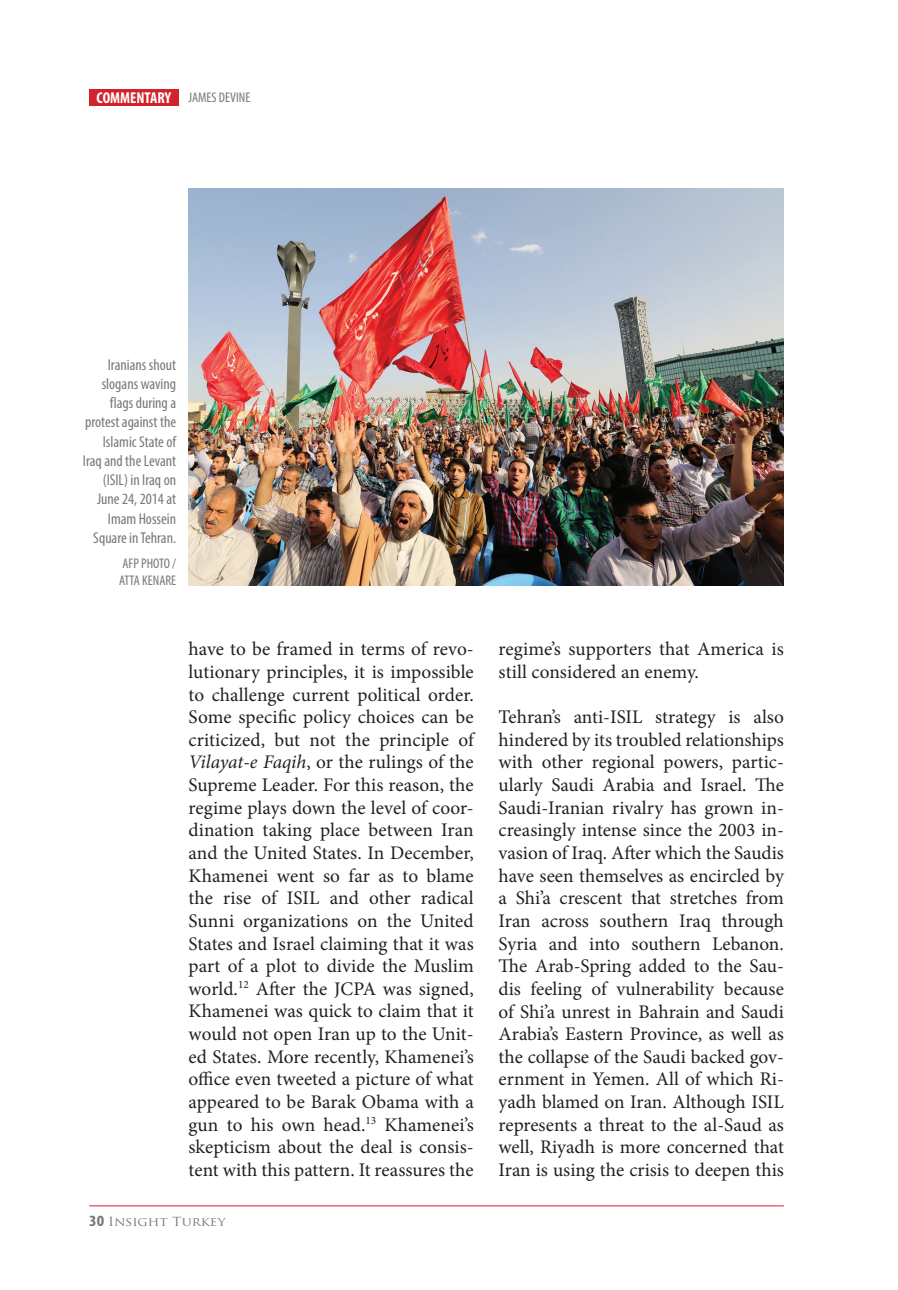
<style>
.page{position:relative;width:898px;height:1290px;background:#fff}
.page>*{position:absolute;margin:0;border:0;box-sizing:border-box;transform-origin:0 0}
.t1{font:19.25px/22.6px "Minion Pro";color:#231f20;text-align:justify}
.t2{font:condensed 15.75px/19.2px "Myriad Pro";color:#76787b;text-align:right}
.t3{font:condensed 14px/17.5px "Myriad Pro";color:#76787b}
.t4{font:12.25px "Trajan Pro";color:#76787b;scale:1.11 1}
.s1{font-weight:700;font-size:15.75px;color:#fff}
.s2{font-style:italic}
.s3{font-family:"Myriad Pro";font-weight:700;font-stretch:condensed;font-size:15.75px}
</style>
<div class="page">
<div style="left:89px;top:89px;width:90px;height:17px;background:#d1232a"></div>
<hr style="left:89px;top:1205px;width:695px;height:1px;background:#d1232a">
<img style="left:189px;top:189px;width:595px;height:396px">
<p class="t3" style="left:97px;top:89px;width:155px"><span class="s1">COMMENTARY</span> JAMES DEVINE</p>
<p class="t2" style="left:83px;top:355px;width:95px">Iranians shout slogans waving flags during a protest against the<br>Islamic State of<br>Iraq and the Levant (ISIL) in Iraq on<br>June 24, 2014 at<br>Imam Hossein<br>Square in Tehran.</p>
<p class="t3" style="left:119px;top:554px;width:58px">AFP PHOTO /<br>ATTA KENARE</p>
<p class="t1" style="left:189px;top:638px;width:287px">have to be framed in terms of revo&shy;lutionary principles, it is impossible to challenge current political order.<br>Some specific policy choices can be criticized, but not the principle of <span class="s2">Vilayat-e Faqih</span>, or the rulings of the Supreme Leader. For this reason, the regime plays down the level of coor&shy;dination taking place between Iran and the United States. In December, Khamenei went so far as to blame the rise of ISIL and other radical Sunni organizations on the United States and Israel claiming that it was part of a plot to divide the Muslim world.<sup>12</sup> After the JCPA was signed, Khamenei was quick to claim that it would not open Iran up to the Unit&shy;ed States. More recently, Khamenei’s office even tweeted a picture of what appeared to be Barak Obama with a gun to his own head.<sup>13</sup> Khamenei’s skepticism about the deal is consis&shy;tent with this pattern. It reassures the</p>
<p class="t1" style="left:499px;top:638px;width:287px">regime’s supporters that America is still considered an enemy.</p>
<p class="t1" style="left:499px;top:706px;width:287px">Tehran’s anti-ISIL strategy is also hindered by its troubled relationships with other regional powers, partic&shy;ularly Saudi Arabia and Israel. The Saudi-Iranian rivalry has grown in&shy;creasingly intense since the 2003 in&shy;vasion of Iraq. After which the Saudis have seen themselves as encircled by a Shi’a crescent that stretches from Iran across southern Iraq through Syria and into southern Lebanon.<br>The Arab-Spring added to the Sau&shy;dis feeling of vulnerability because of Shi’a unrest in Bahrain and Saudi Arabia’s Eastern Province, as well as the collapse of the Saudi backed gov&shy;ernment in Yemen. All of which Ri&shy;yadh blamed on Iran. Although ISIL represents a threat to the al-Saud as well, Riyadh is more concerned that Iran is using the crisis to deepen this</p>
<p class="t4" style="left:89px;top:1213px;width:124px"><span class="s3">30</span> Insight Turkey</p>
</div>
